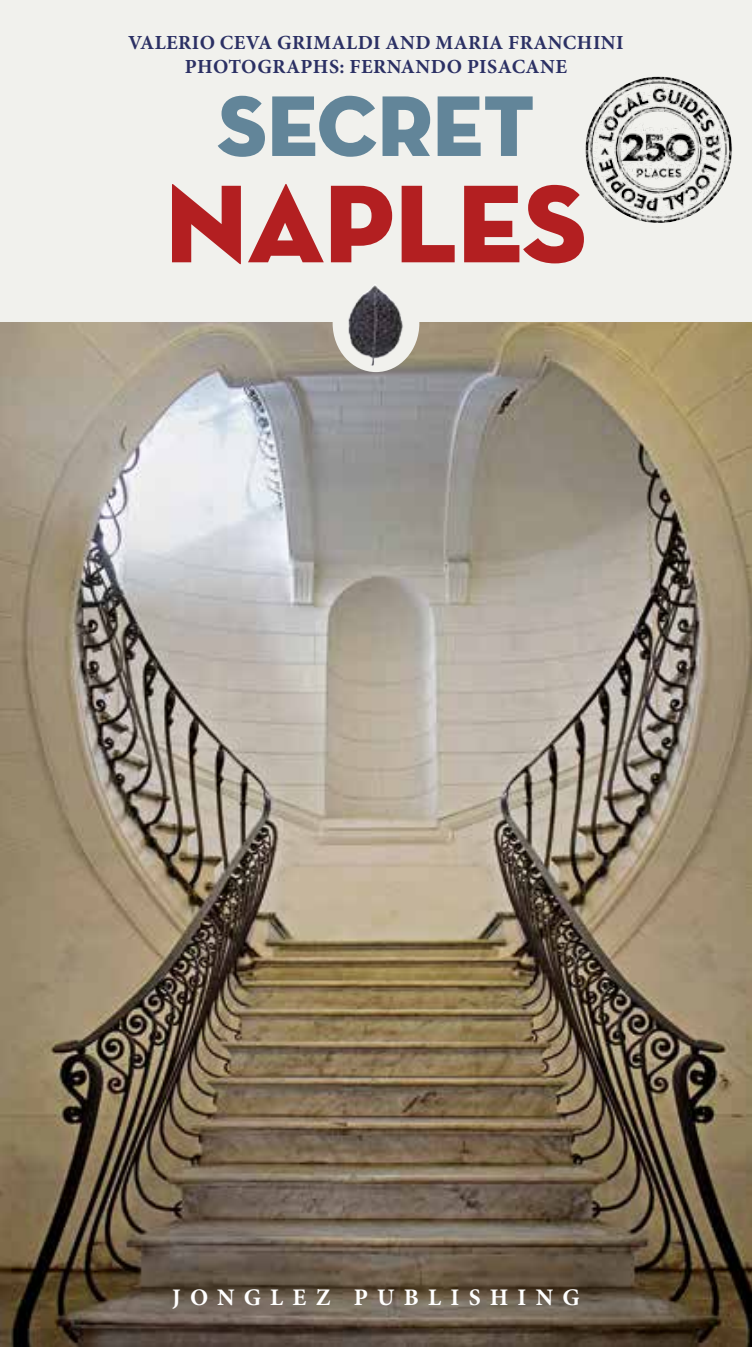
<style>
.page{position:relative;width:752px;height:1347px;background:#fff}
.page>*{position:absolute;margin:0;border:0;box-sizing:border-box;transform-origin:0 0}
.t1{font:112.5px "Neutra Disp Titling";color:#b31f21}
.t2{font:87.5px "Neutra Disp Titling";color:#628599}
.t3{font:700 23.75px "Minion Pro";letter-spacing:.39em;color:#fff}
.t4{font:700 20px/24px "Minion Pro";letter-spacing:.02em;color:#2b3064;text-align:center}
</style>
<div class="page">
<div style="left:0;top:0;width:751px;height:1346px;background:#f1f1ed"></div>
<img style="left:0;top:322px;width:751px;height:1024px">
<div style="left:332px;top:274px;width:87px;height:98px;background:#f1f1ed;border-radius:50%"></div>
<img style="left:335px;top:284px;width:76px;height:82px">
<hr style="left:751px;top:0;width:1px;height:1346px;background:#aac1b4">
<img style="left:585px;top:77px;width:146px;height:146px;border-radius:73px">
<p class="t4" style="left:128px;top:30px;width:496px">VALERIO CEVA GRIMALDI AND MARIA FRANCHINI<br>PHOTOGRAPHS: FERNANDO PISACANE</p>
<p class="t2" style="left:217px;top:71px;width:319px">SECRET</p>
<p class="t1" style="left:165px;top:153px;width:422px">NAPLES</p>
<p class="t3" style="left:172px;top:1280px;width:408px">JONGLEZ PUBLISHING</p>
</div>
